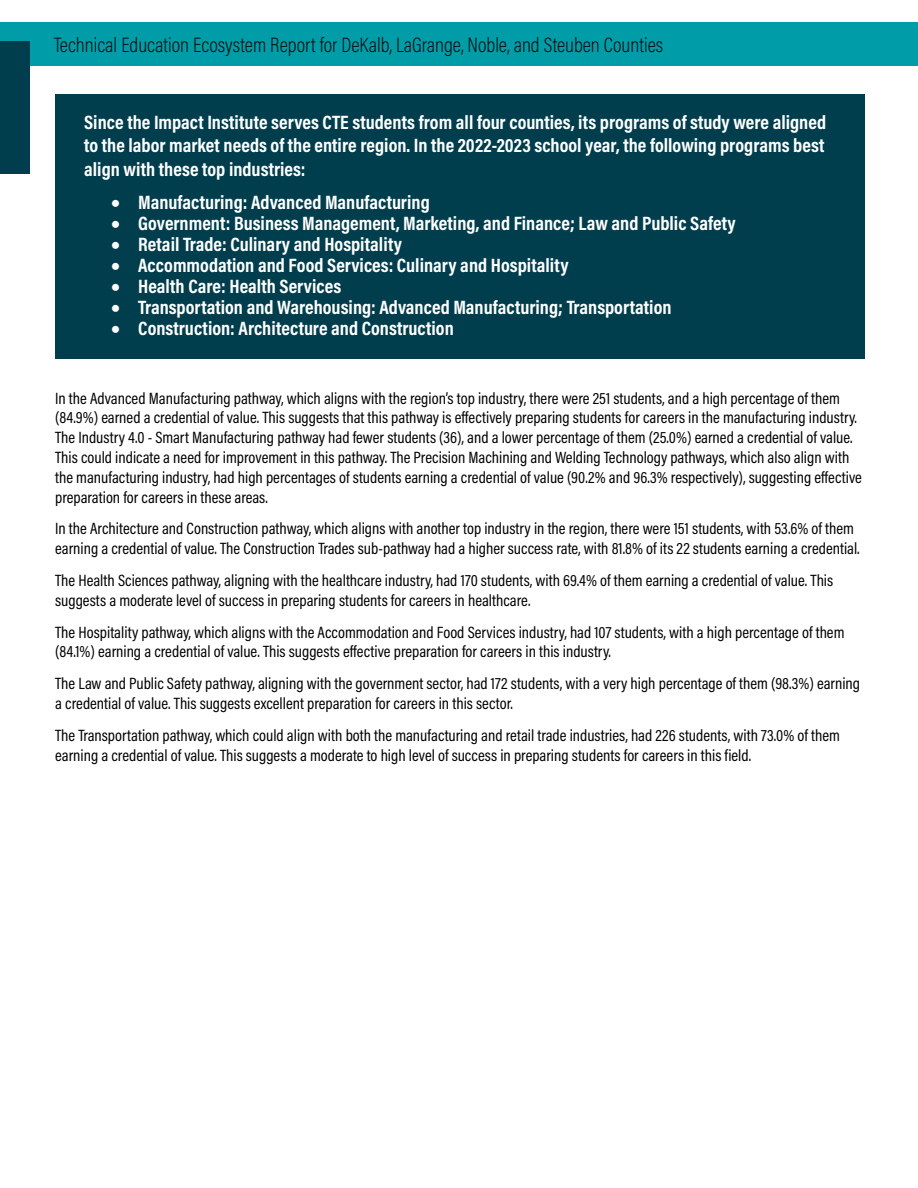
<style>
.page{position:relative;width:918px;height:1188px;background:#fff}
.page>*{position:absolute;margin:0;border:0;box-sizing:border-box;transform-origin:0 0}
.t1{font:200 21px "Acumin Pro Cond";color:#000}
.t2{font:700 19.5px/23.4px "Acumin Pro Cond";color:#fff;text-align:justify}
.t3{font:16.5px/19.8px "Acumin Pro Cond";color:#000}
</style>
<div class="page">
<div style="left:0;top:22px;width:918px;height:44px;background:#009ca7"></div>
<div style="left:0;top:41px;width:30px;height:133px;background:#003e4d"></div>
<div style="left:55px;top:94px;width:810px;height:265px;background:#003e4d"></div>
<p class="t1" style="left:54px;top:31px;width:611px">Technical Education Ecosystem Report for DeKalb, LaGrange, Noble, and Steuben Counties</p>
<p class="t2" style="left:84px;top:110px;width:744px">Since the Impact Institute serves CTE students from all four counties, its programs of study were aligned to the labor market needs of the entire region. In the 2022-2023 school year, the following programs best align with these top industries:</p>
<p class="t2" style="left:111px;top:190px;width:320px">• Manufacturing: Advanced Manufacturing</p>
<p class="t2" style="left:111px;top:211px;width:626px">• Government: Business Management, Marketing, and Finance; Law and Public Safety</p>
<p class="t2" style="left:111px;top:232px;width:292px">• Retail Trade: Culinary and Hospitality</p>
<p class="t2" style="left:111px;top:253px;width:459px">• Accommodation and Food Services: Culinary and Hospitality</p>
<p class="t2" style="left:111px;top:274px;width:231px">• Health Care: Health Services</p>
<p class="t2" style="left:111px;top:295px;width:562px">• Transportation and Warehousing: Advanced Manufacturing; Transportation</p>
<p class="t2" style="left:111px;top:316px;width:344px">• Construction: Architecture and Construction</p>
<p class="t3" style="left:55px;top:388px;width:808px">In the Advanced Manufacturing pathway, which aligns with the region’s top industry, there were 251 students, and a high percentage of them (84.9%) earned a credential of value. This suggests that this pathway is effectively preparing students for careers in the manufacturing industry.<br>The Industry 4.0 - Smart Manufacturing pathway had fewer students (36), and a lower percentage of them (25.0%) earned a credential of value.<br>This could indicate a need for improvement in this pathway. The Precision Machining and Welding Technology pathways, which also align with the manufacturing industry, had high percentages of students earning a credential of value (90.2% and 96.3% respectively), suggesting effective preparation for careers in these areas.</p>
<p class="t3" style="left:55px;top:519px;width:806px">In the Architecture and Construction pathway, which aligns with another top industry in the region, there were 151 students, with 53.6% of them earning a credential of value. The Construction Trades sub-pathway had a higher success rate, with 81.8% of its 22 students earning a credential.</p>
<p class="t3" style="left:55px;top:570px;width:780px">The Health Sciences pathway, aligning with the healthcare industry, had 170 students, with 69.4% of them earning a credential of value. This suggests a moderate level of success in preparing students for careers in healthcare.</p>
<p class="t3" style="left:55px;top:622px;width:791px">The Hospitality pathway, which aligns with the Accommodation and Food Services industry, had 107 students, with a high percentage of them (84.1%) earning a credential of value. This suggests effective preparation for careers in this industry.</p>
<p class="t3" style="left:55px;top:673px;width:806px">The Law and Public Safety pathway, aligning with the government sector, had 172 students, with a very high percentage of them (98.3%) earning a credential of value. This suggests excellent preparation for careers in this sector.</p>
<p class="t3" style="left:55px;top:725px;width:786px">The Transportation pathway, which could align with both the manufacturing and retail trade industries, had 226 students, with 73.0% of them earning a credential of value. This suggests a moderate to high level of success in preparing students for careers in this field.</p>
</div>
